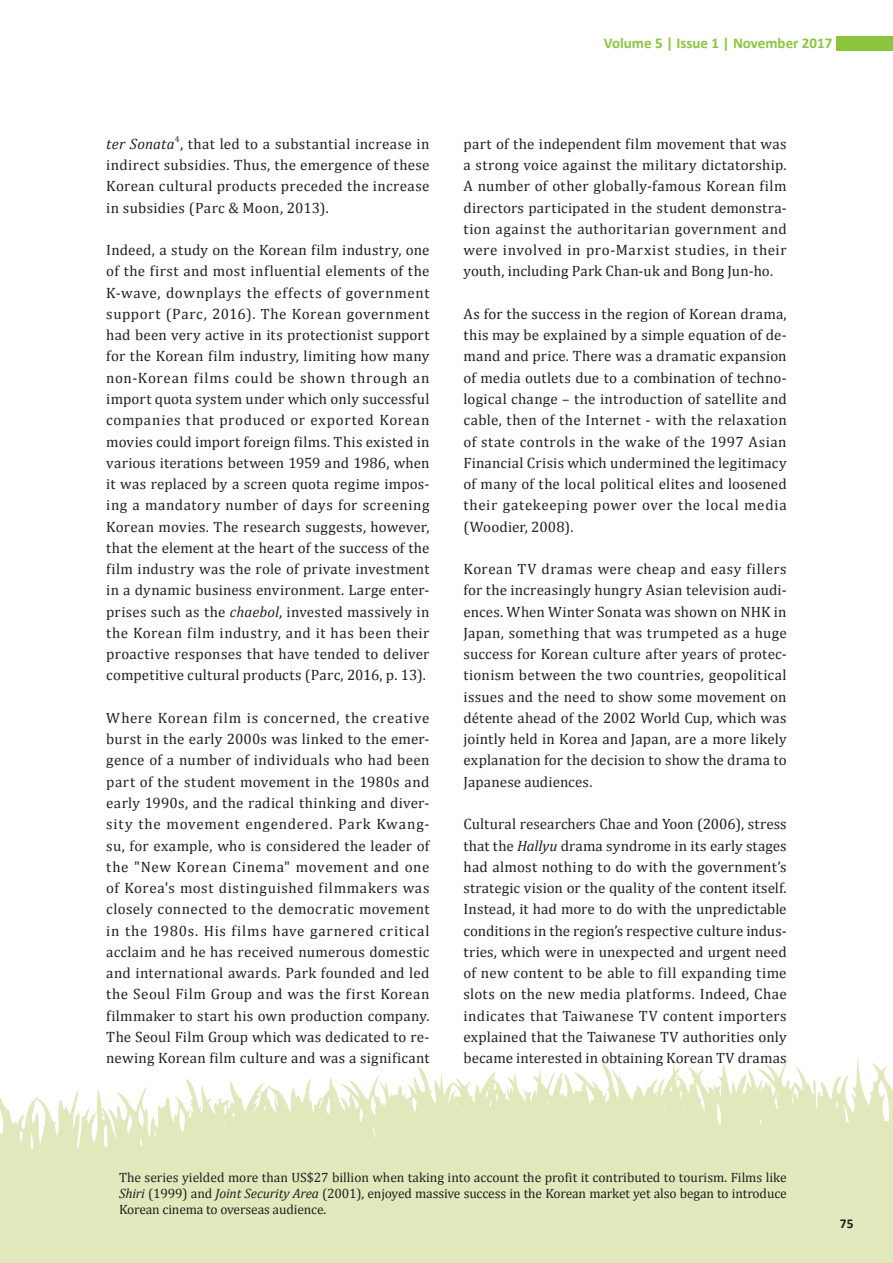
<style>
.page{position:relative;width:893px;height:1263px;background:#fff}
.page>*{position:absolute;margin:0;border:0;box-sizing:border-box;transform-origin:0 0}
.journal{font:15px/21.3px "Cambria";letter-spacing:.015em;color:#231f20;text-align:justify}
.t1{font:700 15px "Calibri";color:#8bc63e}
.footnote{font:13.5px/16.2px "Cambria";letter-spacing:-.01em;color:#231f20;text-align:justify}
.t2{font:700 13.5px "Calibri";color:#231f20}
.journal-2{font:8.7px "Cambria";color:#231f20}
.s1{font-style:italic}
</style>
<div class="page">
<svg style="left:0;top:1059px;width:893px;height:204px;fill:#e0e8bc"></svg>
<div style="left:836px;top:36px;width:57px;height:15px;background:#8bc63e"></div>
<p class="t1" style="left:604px;top:33px;width:230px">Volume 5 | Issue 1 | November 2017</p>
<p class="journal-2" style="left:175px;top:134px;width:6px">4</p>
<p class="journal" style="left:106px;top:154px;width:325px">indirect subsidies. Thus, the emergence of these Korean cultural products preceded the increase in subsidies (Parc &amp; Moon, 2013).</p>
<p class="journal" style="left:106px;top:239px;width:325px">Indeed, a study on the Korean film industry, one of the first and most influential elements of the K-wave, downplays the effects of government support (Parc, 2016). The Korean government had been very active in its protectionist support for the Korean film industry, limiting how many non-Korean films could be shown through an import quota system under which only successful companies that produced or exported Korean movies could import foreign films. This existed in various iterations between 1959 and 1986, when it was replaced by a screen quota regime impos&shy;ing a mandatory number of days for screening Korean movies. The research suggests, however, that the element at the heart of the success of the film industry was the role of private investment in a dynamic business environment. Large enter&shy;prises such as the <span class="s1">chaebol</span>, invested massively in the Korean film industry, and it has been their proactive responses that have tended to deliver competitive cultural products (Parc, 2016, p. 13).</p>
<p class="journal" style="left:106px;top:707px;width:325px">Where Korean film is concerned, the creative burst in the early 2000s was linked to the emer&shy;gence of a number of individuals who had been part of the student movement in the 1980s and early 1990s, and the radical thinking and diver&shy;sity the movement engendered. Park Kwang&shy;su, for example, who is considered the leader of the "New Korean Cinema" movement and one of Korea's most distinguished filmmakers was closely connected to the democratic movement in the 1980s. His films have garnered critical acclaim and he has received numerous domestic and international awards. Park founded and led the Seoul Film Group and was the first Korean filmmaker to start his own production company.<br>The Seoul Film Group which was dedicated to re&shy;newing Korean film culture and was a significant</p>
<p class="journal" style="left:106px;top:133px;width:325px"><span class="s1">ter Sonata</span> , that led to a substantial increase in</p>
<p class="journal" style="left:463px;top:133px;width:325px">part of the independent film movement that was a strong voice against the military dictatorship.<br>A number of other globally-famous Korean film directors participated in the student demonstra&shy;tion against the authoritarian government and were involved in pro-Marxist studies, in their youth, including Park Chan-uk and Bong Jun-ho.</p>
<p class="journal" style="left:463px;top:303px;width:325px">As for the success in the region of Korean drama, this may be explained by a simple equation of de&shy;mand and price. There was a dramatic expansion of media outlets due to a combination of techno&shy;logical change – the introduction of satellite and cable, then of the Internet - with the relaxation of state controls in the wake of the 1997 Asian Financial Crisis which undermined the legitimacy of many of the local political elites and loosened their gatekeeping power over the local media (Woodier, 2008).</p>
<p class="journal" style="left:463px;top:558px;width:325px">Korean TV dramas were cheap and easy fillers for the increasingly hungry Asian television audi&shy;ences. When Winter Sonata was shown on NHK in Japan, something that was trumpeted as a huge success for Korean culture after years of protec&shy;tionism between the two countries, geopolitical issues and the need to show some movement on détente ahead of the 2002 World Cup, which was jointly held in Korea and Japan, are a more likely explanation for the decision to show the drama to Japanese audiences.</p>
<p class="journal" style="left:463px;top:813px;width:325px">Cultural researchers Chae and Yoon (2006), stress that the <span class="s1">Hallyu</span> drama syndrome in its early stages had almost nothing to do with the government’s strategic vision or the quality of the content itself.<br>Instead, it had more to do with the unpredictable conditions in the region’s respective culture indus&shy;tries, which were in unexpected and urgent need of new content to be able to fill expanding time slots on the new media platforms. Indeed, Chae indicates that Taiwanese TV content importers explained that the Taiwanese TV authorities only became interested in obtaining Korean TV dramas</p>
<p class="footnote" style="left:119px;top:1169px;width:669px">The series yielded more than US$27 billion when taking into account the profit it contributed to tourism. Films like <span class="s1">Shiri</span> (1999) and <span class="s1">Joint Security Area</span> (2001), enjoyed massive success in the Korean market yet also began to introduce Korean cinema to overseas audience.</p>
<p class="t2" style="left:840px;top:1214px;width:15px">75</p>
</div>
